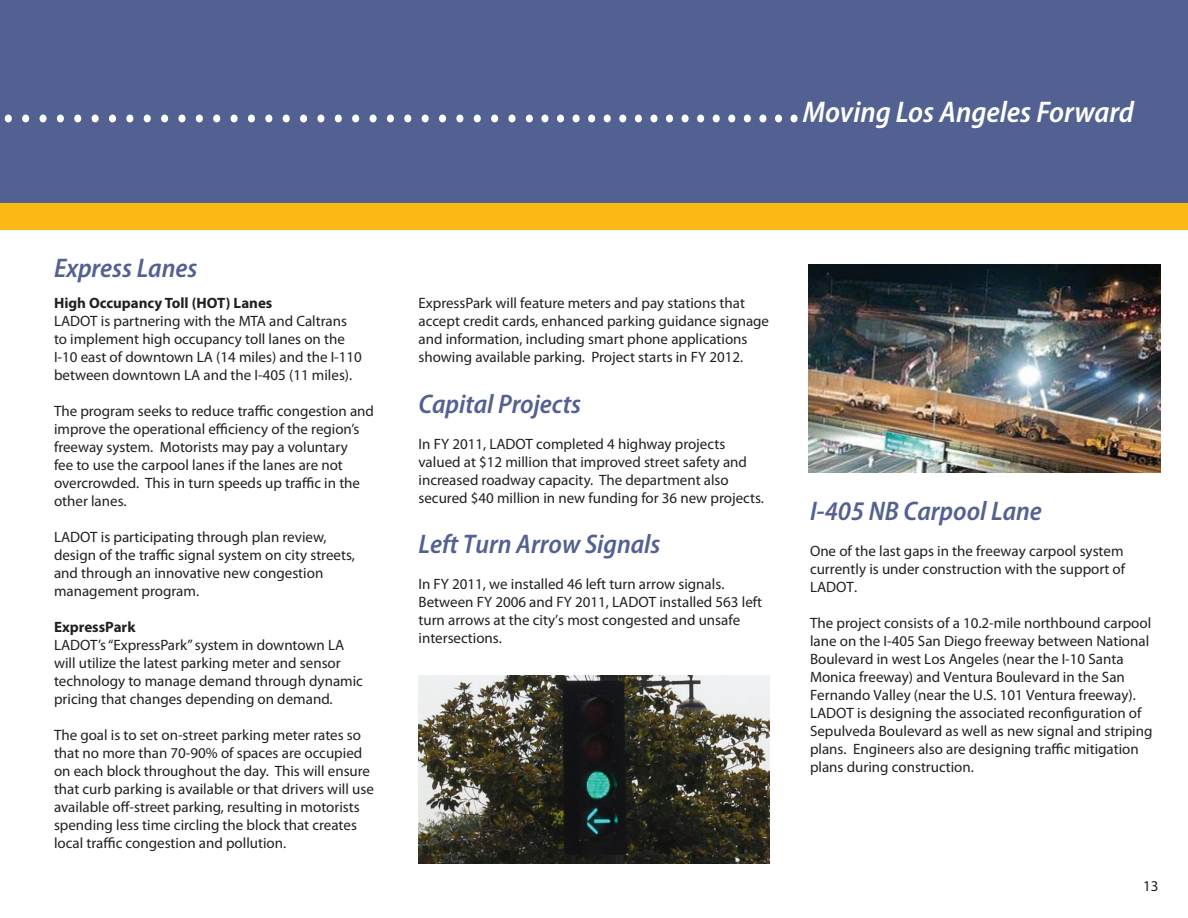
<style>
.page{position:relative;width:1188px;height:918px;background:#fff}
.page>*{position:absolute;margin:0;border:0;box-sizing:border-box;transform-origin:0 0}
.t1{font:300 semi-condensed 90px "Myriad Pro";color:#fff}
.t2{font:italic 600 semi-condensed 30px "Myriad Pro";color:#fff}
.t3{font:italic 600 semi-condensed 27px "Myriad Pro";color:#536192}
.t4{font:15px/18px "Myriad Pro";color:#231f20}
.t5{font:700 15px "Myriad Pro";color:#231f20}
</style>
<div class="page">
<div style="left:0;top:189px;width:1188px;height:41px;background:#fcb814"></div>
<div style="left:0;top:0;width:1188px;height:202px;background:#536192"></div>
<img style="left:808px;top:264px;width:353px;height:208px">
<img style="left:418px;top:675px;width:352px;height:189px">
<h2 class="t2" style="left:803px;top:95px;width:333px">Moving Los Angeles Forward</h2>
<h1 class="t1" style="left:0;top:43px;width:803px">................................................</h1>
<h3 class="t3" style="left:54px;top:253px;width:145px">Express Lanes</h3>
<p class="t5" style="left:54px;top:295px;width:220px">High Occupancy Toll (HOT) Lanes</p>
<p class="t4" style="left:54px;top:312px;width:310px">LADOT is partnering with the MTA and Caltrans to implement high occupancy toll lanes on the I-10 east of downtown LA (14 miles) and the I-110 between downtown LA and the I-405 (11 miles).</p>
<p class="t4" style="left:54px;top:402px;width:322px">The program seeks to reduce traffic congestion and improve the operational efficiency of the region’s freeway system. Motorists may pay a voluntary<br>fee to use the carpool lanes if the lanes are not overcrowded. This in turn speeds up traffic in the other lanes.</p>
<p class="t4" style="left:54px;top:528px;width:302px">LADOT is participating through plan review, design of the traffic signal system on city streets, and through an innovative new congestion management program.</p>
<p class="t5" style="left:54px;top:619px;width:83px">ExpressPark</p>
<p class="t4" style="left:54px;top:636px;width:310px">LADOT’s “ExpressPark” system in downtown LA will utilize the latest parking meter and sensor technology to manage demand through dynamic pricing that changes depending on demand.</p>
<p class="t4" style="left:54px;top:726px;width:321px">The goal is to set on-street parking meter rates so that no more than 70-90% of spaces are occupied on each block throughout the day. This will ensure that curb parking is available or that drivers will use available off-street parking, resulting in motorists spending less time circling the block that creates local traffic congestion and pollution.</p>
<p class="t4" style="left:418px;top:294px;width:352px">ExpressPark will feature meters and pay stations that accept credit cards, enhanced parking guidance signage and information, including smart phone applications showing available parking. Project starts in FY 2012.</p>
<h3 class="t3" style="left:418px;top:389px;width:164px">Capital Projects</h3>
<p class="t4" style="left:418px;top:434px;width:347px">In FY 2011, LADOT completed 4 highway projects valued at $12 million that improved street safety and increased roadway capacity. The department also secured $40 million in new funding for 36 new projects.</p>
<h3 class="t3" style="left:418px;top:529px;width:244px">Left Turn Arrow Signals</h3>
<p class="t4" style="left:418px;top:575px;width:345px">In FY 2011, we installed 46 left turn arrow signals.<br>Between FY 2006 and FY 2011, LADOT installed 563 left turn arrows at the city’s most congested and unsafe intersections.</p>
<h3 class="t3" style="left:810px;top:496px;width:233px">I-405 NB Carpool Lane</h3>
<p class="t4" style="left:810px;top:541px;width:317px;text-align:justify">One of the last gaps in the freeway carpool system currently is under construction with the support of LADOT.</p>
<p class="t4" style="left:810px;top:613px;width:344px">The project consists of a 10.2-mile northbound carpool lane on the I-405 San Diego freeway between National Boulevard in west Los Angeles (near the I-10 Santa Monica freeway) and Ventura Boulevard in the San Fernando Valley (near the U.S. 101 Ventura freeway).<br>LADOT is designing the associated reconfiguration of Sepulveda Boulevard as well as new signal and striping plans. Engineers also are designing traffic mitigation plans during construction.</p>
<p class="t4" style="left:1143px;top:877px;width:17px">13</p>
</div>
